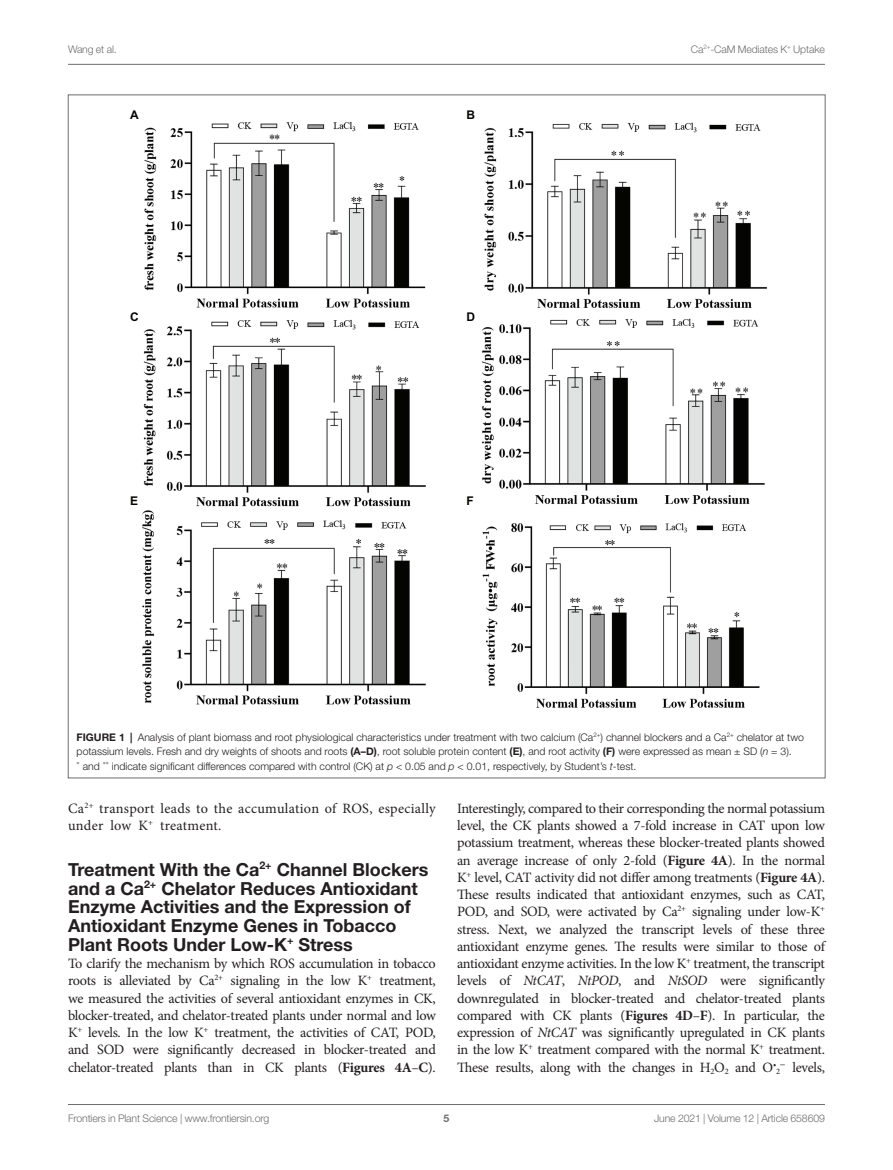
<style>
.page{position:relative;width:893px;height:1170px;background:#fff}
.page>*{position:absolute;margin:0;border:0;box-sizing:border-box;transform-origin:0 0}
.HEAD_2{font:700 18px/18.8px "Helvetica Neue LT Std";color:#231f20}
.TEXT_FLUSH{font:14.25px/17.2px "Minion Pro";letter-spacing:-.015em;color:#231f20;text-align:justify}
.TEXT_FLUSH-2{font:14.25px/17.2px "Minion Pro";letter-spacing:.02em;color:#231f20}
.t1{font:700 12px "Arial";color:#040503}
.FIG_LEG{font:300 10.5px/14.2px "Helvetica Neue LT Std";color:#231f20}
.t2{font:300 10.5px "Helvetica Neue LT Std";letter-spacing:-.015em;color:#6c6d70}
.t3{font:700 10.5px "Helvetica Neue LT Std";color:#6c6d70}
.TEXT_FLUSH-3{font:8.4px "Minion Pro";color:#231f20}
.s1{font-weight:700}
.s2{font-style:italic}
</style>
<div class="page">
<hr style="left:68px;top:64px;width:757px;height:1px;background:#6c6d70">
<hr style="left:68px;top:1104px;width:757px;height:1px;background:#6c6d70">
<img style="left:142px;top:122px;width:625px;height:586px">
<p class="t2" style="left:68px;top:42px;width:50px">Wang et al.</p>
<p class="t2" style="left:691px;top:42px;width:135px">Ca<sup>2+</sup>-CaM Mediates K<sup>+</sup> Uptake</p>
<p class="t1" style="left:130px;top:107px;width:10px">A</p>
<p class="t1" style="left:466px;top:107px;width:10px">B</p>
<p class="t1" style="left:130px;top:308px;width:10px">C</p>
<p class="t1" style="left:466px;top:308px;width:10px">D</p>
<p class="t1" style="left:130px;top:493px;width:10px">E</p>
<p class="t1" style="left:466px;top:493px;width:9px">F</p>
<p class="FIG_LEG" style="left:77px;top:729px;width:729px"><span class="s1">FIGURE 1 |</span> Analysis of plant biomass and root physiological characteristics under treatment with two calcium (Ca<sup>2+</sup>) channel blockers and a Ca<sup>2+</sup> chelator at two potassium levels. Fresh and dry weights of shoots and roots <span class="s1">(A–D)</span>, root soluble protein content <span class="s1">(E)</span>, and root activity <span class="s1">(F)</span> were expressed as mean ± SD (<span class="s2">n</span> = 3).<br><sup>*</sup> and <sup>**</sup> indicate significant differences compared with control (CK) at <span class="s2">p</span> &lt; 0.05 and <span class="s2">p</span> &lt; 0.01, respectively, by Student’s <span class="s2">t</span>-test.</p>
<p class="TEXT_FLUSH-2" style="left:68px;top:799px;width:369px">Ca<sup>2+</sup> transport leads to the accumulation of ROS, especially under low K<sup>+</sup> treatment.</p>
<p class="HEAD_2" style="left:68px;top:859px;width:362px">Treatment With the Ca<sup>2+</sup> Channel Blockers and a Ca<sup>2+</sup> Chelator Reduces Antioxidant Enzyme Activities and the Expression of Antioxidant Enzyme Genes in Tobacco Plant Roots Under Low-K<sup>+</sup> Stress</p>
<p class="TEXT_FLUSH" style="left:68px;top:954px;width:369px">To clarify the mechanism by which ROS accumulation in tobacco roots is alleviated by Ca<sup>2+</sup> signaling in the low K<sup>+</sup> treatment, we measured the activities of several antioxidant enzymes in CK, blocker-treated, and chelator-treated plants under normal and low K<sup>+</sup> levels. In the low K<sup>+</sup> treatment, the activities of CAT, POD, and SOD were significantly decreased in blocker-treated and chelator-treated plants than in CK plants (<span class="s1">Figures 4A</span>–<span class="s1">C</span>).</p>
<p class="TEXT_FLUSH" style="left:457px;top:799px;width:369px">Interestingly, compared to their corresponding the normal potassium level, the CK plants showed a 7-fold increase in CAT upon low potassium treatment, whereas these blocker-treated plants showed an average increase of only 2-fold (<span class="s1">Figure 4A</span>). In the normal K<sup>+</sup> level, CAT activity did not differ among treatments (<span class="s1">Figure 4A</span>).<br>These results indicated that antioxidant enzymes, such as CAT, POD, and SOD, were activated by Ca<sup>2+</sup> signaling under low-K<sup>+ </sup>stress. Next, we analyzed the transcript levels of these three antioxidant enzyme genes. The results were similar to those of antioxidant enzyme activities. In the low K<sup>+</sup> treatment, the transcript levels of <span class="s2">NtCAT</span>, <span class="s2">NtPOD</span>, and <span class="s2">NtSOD</span> were significantly downregulated in blocker-treated and chelator-treated plants compared with CK plants (<span class="s1">Figures 4D</span>–<span class="s1">F</span>). In particular, the expression of <span class="s2">NtCAT</span> was significantly upregulated in CK plants in the low K<sup>+</sup> treatment compared with the normal K<sup>+</sup> treatment.<br>These results, along with the changes in H<sub>2</sub>O<sub>2</sub> and O<sup>•</sup> <sup>−</sup> levels,</p>
<p class="TEXT_FLUSH-3" style="left:776px;top:1065px;width:6px">2</p>
<p class="t2" style="left:68px;top:1111px;width:203px">Frontiers in Plant Science | www.frontiersin.org</p>
<p class="t3" style="left:444px;top:1111px;width:7px">5</p>
<p class="t2" style="left:654px;top:1111px;width:172px">June 2021 | Volume 12 | Article 658609</p>
</div>
